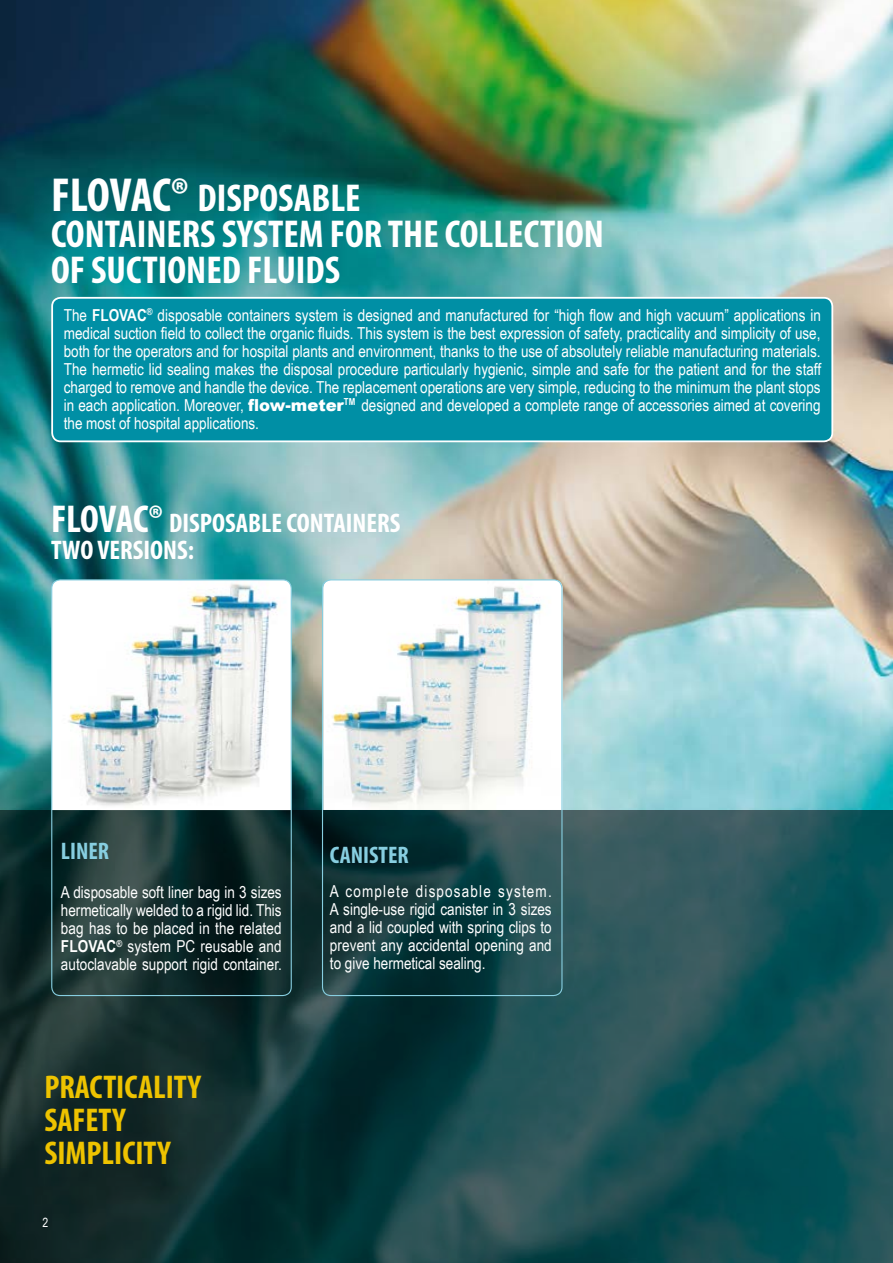
<style>
.page{position:relative;width:893px;height:1263px;background:#fff}
.page>*{position:absolute;margin:0;border:0;box-sizing:border-box;transform-origin:0 0}
.t1{font:700 condensed 39px/36px "Myriad Pro";color:#fff}
.t2{font:700 condensed 33px/33px "Myriad Pro";color:#eec300}
.t3{font:700 condensed 27px/27px "Myriad Pro";color:#fff}
.t4{font:700 condensed 24px "Myriad Pro";color:#87cee0}
.t5{font:16.5px/18px "Arial Narrow";color:#fff;text-align:justify}
.t6{font:12.75px "Arial Narrow";color:#fff}
.s1{font-size:48px}
.s2{font-weight:700}
.s3{font-family:"Arial";font-weight:900}
.s4{font-size:39px}
</style>
<div class="page">
<img style="left:0;top:0;width:893px;height:810px">
<svg style="left:0;top:810px;width:893px;height:453px;background:#174043"></svg>
<div style="left:52px;top:298px;width:780px;height:143px;background:#008fa5;border-radius:9px"></div>
<div style="left:51px;top:297px;width:782px;height:145px;border:2px solid #fff;border-radius:9px"></div>
<img style="left:52px;top:580px;width:239px;height:230px">
<img style="left:323px;top:580px;width:240px;height:230px">
<div style="left:51px;top:579px;width:241px;height:417px;border:1px solid #87cee0;border-radius:9px"></div>
<div style="left:322px;top:579px;width:240px;height:417px;border:1px solid #87cee0;border-radius:9px"></div>
<h1 class="t1" style="left:51px;top:179px;width:554px"><span class="s1">FLOVAC®</span> DISPOSABLE<br>CONTAINERS SYSTEM FOR THE COLLECTION<br>OF SUCTIONED FLUIDS</h1>
<p class="t5" style="left:64px;top:305px;width:759px">The <span class="s2">FLOVAC</span><sup>®</sup> disposable containers system is designed and manufactured for “high flow and high vacuum” applications in medical suction field to collect the organic fluids. This system is the best expression of safety, practicality and simplicity of use, both for the operators and for hospital plants and environment, thanks to the use of absolutely reliable manufacturing materials.<br>The hermetic lid sealing makes the disposal procedure particularly hygienic, simple and safe for the patient and for the staff charged to remove and handle the device. The replacement operations are very simple, reducing to the minimum the plant stops in each application. Moreover, <span class="s3">flow-meter</span><sup>TM</sup> designed and developed a complete range of accessories aimed at covering the most of hospital applications.</p>
<h3 class="t3" style="left:51px;top:509px;width:351px"><span class="s4">FLOVAC®</span> DISPOSABLE CONTAINERS<br>TWO VERSIONS:</h3>
<h3 class="t4" style="left:61px;top:836px;width:50px">LINER</h3>
<p class="t5" style="left:61px;top:883px;width:222px">A disposable soft liner bag in 3 sizes hermetically welded to a rigid lid. This bag has to be placed in the related <span class="s2">FLOVAC</span><sup>®</sup> system PC reusable and autoclavable support rigid container.</p>
<h2 class="t2" style="left:44px;top:1070px;width:158px">PRACTICALITY<br>SAFETY<br>SIMPLICITY</h2>
<p class="t6" style="left:43px;top:1213px;width:7px">2</p>
<h3 class="t4" style="left:330px;top:840px;width:80px">CANISTER</h3>
<p class="t5" style="left:330px;top:882px;width:223px">A complete disposable system.<br>A single-use rigid canister in 3 sizes and a lid coupled with spring clips to prevent any accidental opening and to give hermetical sealing.</p>
</div>
